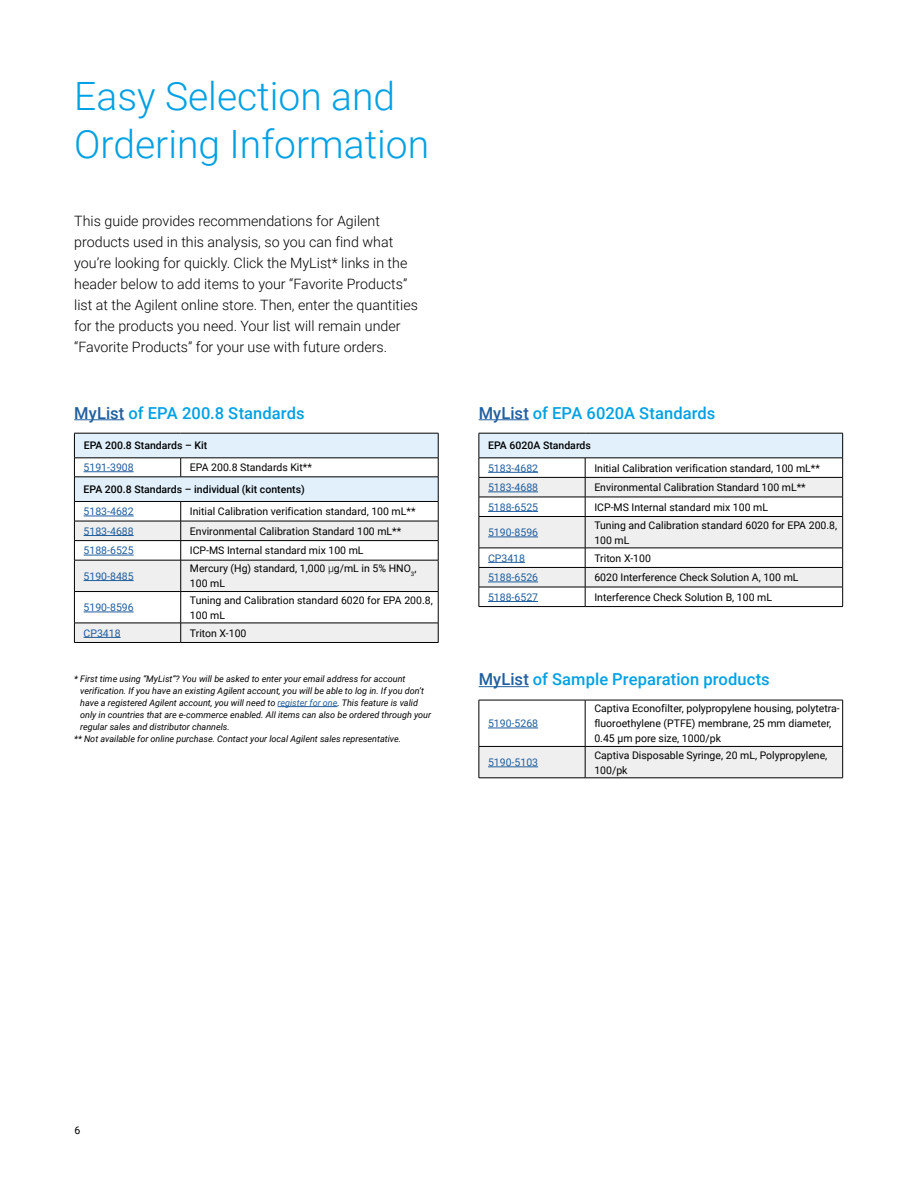
<style>
.page{position:relative;width:918px;height:1188px;background:#fff}
.page>*{position:absolute;margin:0;border:0;box-sizing:border-box;transform-origin:0 0}
.t1{font:300 39px/48px "Roboto";color:#00a1e4}
.t2{font:500 16.5px "Roboto";letter-spacing:.005em;color:#00a1e4}
.t3{font:300 14.25px/21px "Roboto";color:#000}
.t4{font:10.5px/15px "Roboto";color:#000}
.t5{font:10.5px "Roboto";color:#215e9e}
.t6{font:500 10.5px "Roboto";color:#000}
.t7{font:italic 9px "Roboto";color:#000}
.s1{color:#215e9e}
.s2{font-weight:300}
</style>
<div class="page">
<hr style="left:278px;top:706px;width:59px;height:1px;background:#215e9e">
<hr style="left:74px;top:419px;width:50px;height:1px;background:#215e9e">
<hr style="left:479px;top:419px;width:50px;height:1px;background:#215e9e">
<hr style="left:479px;top:686px;width:50px;height:1px;background:#215e9e">
<svg style="left:75px;top:561px;width:363px;height:81px;fill:#eeefee"></svg>
<hr style="left:181px;top:560px;width:257px;height:1px;background:#000">
<hr style="left:74px;top:591px;width:107px;height:1px;background:#000">
<hr style="left:181px;top:591px;width:257px;height:1px;background:#000">
<hr style="left:74px;top:623px;width:107px;height:1px;background:#000">
<hr style="left:181px;top:623px;width:257px;height:1px;background:#000">
<hr style="left:74px;top:642px;width:107px;height:1px;background:#000">
<hr style="left:181px;top:642px;width:257px;height:1px;background:#000">
<hr style="left:74px;top:560px;width:107px;height:1px;background:#000">
<hr style="left:74px;top:560px;width:1px;height:31px;background:#000">
<hr style="left:180px;top:560px;width:1px;height:31px;background:#000">
<hr style="left:438px;top:560px;width:1px;height:31px;background:#000">
<hr style="left:74px;top:592px;width:1px;height:31px;background:#000">
<hr style="left:180px;top:592px;width:1px;height:31px;background:#000">
<hr style="left:438px;top:592px;width:1px;height:31px;background:#000">
<svg style="left:74px;top:623px;width:1px;height:19px"></svg>
<svg style="left:180px;top:623px;width:1px;height:19px"></svg>
<svg style="left:438px;top:623px;width:1px;height:19px"></svg>
<svg style="left:74px;top:433px;width:365px;height:127px"></svg>
<hr style="left:84px;top:471px;width:50px;height:1px;background:#215e9e">
<hr style="left:84px;top:516px;width:50px;height:1px;background:#215e9e">
<hr style="left:84px;top:535px;width:50px;height:1px;background:#215e9e">
<hr style="left:84px;top:555px;width:50px;height:1px;background:#215e9e">
<hr style="left:84px;top:580px;width:50px;height:1px;background:#215e9e">
<hr style="left:84px;top:612px;width:50px;height:1px;background:#215e9e">
<hr style="left:84px;top:637px;width:37px;height:1px;background:#215e9e">
<hr style="left:479px;top:606px;width:106px;height:1px;background:#000">
<hr style="left:585px;top:606px;width:258px;height:1px;background:#000">
<svg style="left:479px;top:433px;width:364px;height:173px"></svg>
<hr style="left:488px;top:472px;width:50px;height:1px;background:#215e9e">
<hr style="left:488px;top:492px;width:50px;height:1px;background:#215e9e">
<hr style="left:488px;top:511px;width:50px;height:1px;background:#215e9e">
<hr style="left:488px;top:537px;width:50px;height:1px;background:#215e9e">
<hr style="left:488px;top:562px;width:37px;height:1px;background:#215e9e">
<hr style="left:488px;top:582px;width:50px;height:1px;background:#215e9e">
<hr style="left:488px;top:601px;width:50px;height:1px;background:#215e9e">
<div style="left:480px;top:747px;width:362px;height:31px;background:#eeefee"></div>
<hr style="left:585px;top:700px;width:258px;height:1px;background:#000">
<hr style="left:585px;top:746px;width:258px;height:1px;background:#000">
<hr style="left:585px;top:778px;width:258px;height:1px;background:#000">
<hr style="left:479px;top:778px;width:106px;height:1px;background:#000">
<hr style="left:479px;top:746px;width:106px;height:1px;background:#000">
<hr style="left:479px;top:700px;width:106px;height:1px;background:#000">
<hr style="left:479px;top:700px;width:1px;height:46px;background:#000">
<hr style="left:585px;top:700px;width:1px;height:46px;background:#000">
<hr style="left:842px;top:700px;width:1px;height:46px;background:#000">
<hr style="left:479px;top:747px;width:1px;height:31px;background:#000">
<hr style="left:585px;top:747px;width:1px;height:31px;background:#000">
<hr style="left:842px;top:747px;width:1px;height:31px;background:#000">
<hr style="left:488px;top:728px;width:50px;height:1px;background:#215e9e">
<hr style="left:488px;top:767px;width:50px;height:1px;background:#215e9e">
<h1 class="t1" style="left:74px;top:71px;width:356px">Easy Selection and<br>Ordering Information</h1>
<p class="t3" style="left:74px;top:210px;width:345px">This guide provides recommendations for Agilent products used in this analysis, so you can find what you’re looking for quickly. Click the MyList* links in the header below to add items to your “Favorite Products” list at the Agilent online store. Then, enter the quantities for the products you need. Your list will remain under “Favorite Products” for your use with future orders.</p>
<h2 class="t2" style="left:74px;top:401px;width:232px"><span class="s1">MyList</span> of EPA 200.8 Standards</h2>
<h2 class="t2" style="left:479px;top:401px;width:238px"><span class="s1">MyList</span> of EPA 6020A Standards</h2>
<p class="t6" style="left:84px;top:438px;width:125px">EPA 200.8 Standards – Kit</p>
<p class="t5" style="left:84px;top:460px;width:52px">5191-3908</p>
<p class="t4" style="left:190px;top:459px;width:124px">EPA 200.8 Standards Kit**</p>
<p class="t6" style="left:84px;top:482px;width:223px">EPA 200.8 Standards – individual (kit contents)</p>
<p class="t5" style="left:84px;top:504px;width:52px">5183-4682</p>
<p class="t4" style="left:190px;top:504px;width:227px">Initial Calibration verification standard, 100 mL**</p>
<p class="t5" style="left:84px;top:524px;width:52px">5183-4688</p>
<p class="t4" style="left:190px;top:523px;width:213px">Environmental Calibration Standard 100 mL**</p>
<p class="t5" style="left:84px;top:543px;width:52px">5188-6525</p>
<p class="t4" style="left:190px;top:543px;width:175px">ICP-MS Internal standard mix 100 mL</p>
<p class="t5" style="left:84px;top:569px;width:52px">5190-8485</p>
<p class="t4" style="left:190px;top:561px;width:228px">Mercury (Hg) standard, 1,000 <span class="s2">µ</span>g/mL in 5% HNO<sub>3</sub>,<br>100 mL</p>
<p class="t5" style="left:84px;top:600px;width:52px">5190-8596</p>
<p class="t4" style="left:190px;top:592px;width:244px">Tuning and Calibration standard 6020 for EPA 200.8,<br>100 mL</p>
<p class="t5" style="left:84px;top:626px;width:39px">CP3418</p>
<p class="t4" style="left:190px;top:625px;width:58px">Triton X-100</p>
<p class="t7" style="left:74px;top:672px;width:333px">* First time using “MyList”? You will be asked to enter your email address for account</p>
<p class="t7" style="left:80px;top:684px;width:345px">verification. If you have an existing Agilent account, you will be able to log in. If you don’t</p>
<p class="t7" style="left:80px;top:696px;width:339px">have a registered Agilent account, you will need to <span class="s1">register for one</span>. This feature is valid</p>
<p class="t7" style="left:80px;top:708px;width:352px">only in countries that are e-commerce enabled. All items can also be ordered through your</p>
<p class="t7" style="left:80px;top:720px;width:151px">regular sales and distributor channels.</p>
<p class="t7" style="left:74px;top:732px;width:328px">** Not available for online purchase. Contact your local Agilent sales representative.</p>
<p class="t6" style="left:488px;top:438px;width:104px">EPA 6020A Standards</p>
<p class="t5" style="left:488px;top:460px;width:52px">5183-4682</p>
<p class="t4" style="left:594px;top:460px;width:227px">Initial Calibration verification standard, 100 mL**</p>
<p class="t5" style="left:488px;top:480px;width:52px">5183-4688</p>
<p class="t4" style="left:594px;top:479px;width:213px">Environmental Calibration Standard 100 mL**</p>
<p class="t5" style="left:488px;top:500px;width:52px">5188-6525</p>
<p class="t4" style="left:594px;top:499px;width:175px">ICP-MS Internal standard mix 100 mL</p>
<p class="t5" style="left:488px;top:525px;width:52px">5190-8596</p>
<p class="t4" style="left:594px;top:517px;width:244px">Tuning and Calibration standard 6020 for EPA 200.8,<br>100 mL</p>
<p class="t5" style="left:488px;top:551px;width:39px">CP3418</p>
<p class="t4" style="left:594px;top:550px;width:58px">Triton X-100</p>
<p class="t5" style="left:488px;top:570px;width:52px">5188-6526</p>
<p class="t4" style="left:594px;top:570px;width:206px">6020 Interference Check Solution A, 100 mL</p>
<p class="t5" style="left:488px;top:590px;width:52px">5188-6527</p>
<p class="t4" style="left:594px;top:589px;width:179px">Interference Check Solution B, 100 mL</p>
<h2 class="t2" style="left:479px;top:668px;width:293px"><span class="s1">MyList</span> of Sample Preparation products</h2>
<p class="t5" style="left:488px;top:716px;width:52px">5190-5268</p>
<p class="t4" style="left:594px;top:701px;width:247px">Captiva Econofilter, polypropylene housing, polytetra&shy;fluoroethylene (PTFE) membrane, 25 mm diameter,<br>0.45 µm pore size, 1000/pk</p>
<p class="t5" style="left:488px;top:755px;width:52px">5190-5103</p>
<p class="t4" style="left:594px;top:747px;width:235px">Captiva Disposable Syringe, 20 mL, Polypropylene,<br>100/pk</p>
<p class="t4" style="left:75px;top:1122px;width:7px">6</p>
</div>
